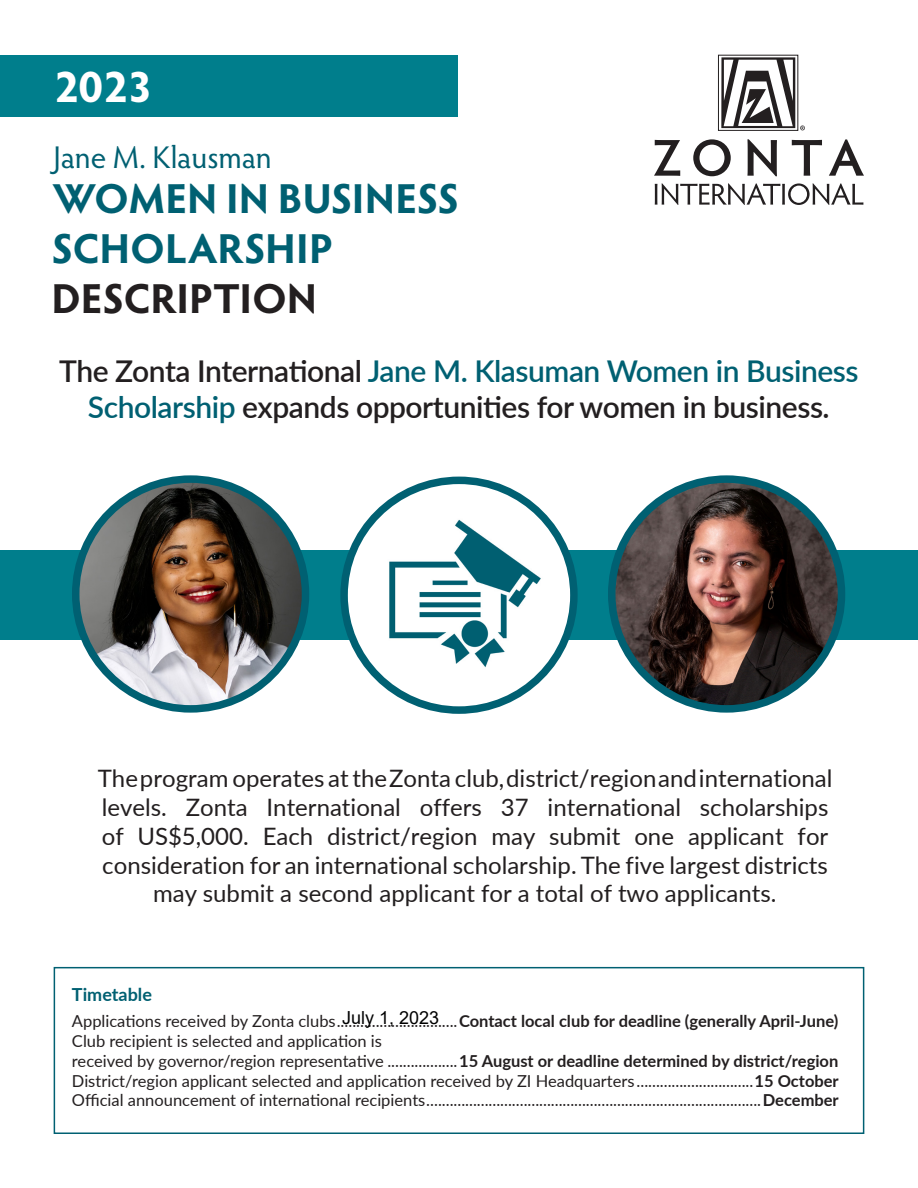
<style>
.page{position:relative;width:918px;height:1188px;background:#fff}
.page>*{position:absolute;margin:0;border:0;box-sizing:border-box;transform-origin:0 0}
.t1{font:700 45px "Hypatia Sans Pro";color:#fff}
.t2{font:700 42px "Hypatia Sans Pro";color:#006072}
.t3{font:700 42px "Hypatia Sans Pro";letter-spacing:-.005em;color:#231f20}
.t4{font:31.5px "Hypatia Sans Pro";color:#006072}
.t5{font:600 30px/36px "Lato";letter-spacing:-.015em;color:#231f20;text-align:center}
.t6{font:24px/28.8px "Lato";color:#231f20;text-align:center}
.t7{font:18px "Arial";color:#000}
.t8{font:700 18px "Lato";color:#006072}
.t9{font:16.5px/19.8px "Lato";color:#231f20}
.s1{color:#006072}
.s2{font-weight:700}
</style>
<div class="page">
<div style="left:1px;top:55px;width:457px;height:62px;background:#007e8c"></div>
<div style="left:0;top:551px;width:918px;height:89px;background:#007e8c"></div>
<img style="left:612px;top:479px;width:230px;height:230px;border-radius:115px">
<div style="left:608px;top:475px;width:237px;height:238px;border:8px solid #006072;border-radius:50%"></div>
<img style="left:76px;top:479px;width:230px;height:230px;border-radius:115px">
<div style="left:72px;top:475px;width:237px;height:238px;border:8px solid #006072;border-radius:50%"></div>
<div style="left:54px;top:967px;width:810px;height:167px;border:2px solid #006072"></div>
<svg style="left:654px;top:140px;width:26px;height:36px"></svg>
<svg style="left:693px;top:139px;width:38px;height:37px"></svg>
<svg style="left:747px;top:139px;width:30px;height:37px"></svg>
<svg style="left:792px;top:140px;width:30px;height:36px"></svg>
<svg style="left:829px;top:139px;width:35px;height:37px"></svg>
<svg style="left:655px;top:183px;width:208px;height:22px"></svg>
<div style="left:718px;top:55px;width:80px;height:76px;border:1px solid #231f20"></div>
<svg style="left:721px;top:57px;width:84px;height:73px"></svg>
<div style="left:344px;top:480px;width:230px;height:230px;background:#fff;border-radius:50%"></div>
<div style="left:340px;top:477px;width:238px;height:237px;border:8px solid #006072;border-radius:50%"></div>
<img style="left:375px;top:509px;width:169px;height:170px;border-radius:85px">
<p class="t1" style="left:54px;top:55px;width:100px">2023</p>
<p class="t4" style="left:54px;top:136px;width:220px">Jane M. Klausman</p>
<p class="t2" style="left:52px;top:168px;width:408px">WOMEN IN BUSINESS</p>
<p class="t2" style="left:51px;top:219px;width:283px">SCHOLARSHIP</p>
<p class="t3" style="left:51px;top:269px;width:267px">DESCRIPTION</p>
<p class="t5" style="left:59px;top:352px;width:801px">The Zonta International <span class="s1">Jane M. Klasuman Women in Business<br>Scholarship</span> expands opportunities for women in business.</p>
<p class="t6" style="left:98px;top:763px;width:736px">The program operates at the Zonta club, district/region and international levels. Zonta International offers 37 international scholarships of US$5,000. Each district/region may submit one applicant for consideration for an international scholarship. The five largest districts may submit a second applicant for a total of two applicants.</p>
<p class="t8" style="left:72px;top:981px;width:81px">Timetable</p>
<p class="t9" style="left:72px;top:1011px;width:768px">Applications received by Zonta clubs...............................<span class="s2">Contact local club for deadline (generally April-June)</span></p>
<p class="t9" style="left:72px;top:1030px;width:768px">Club recipient is selected and application is<br>received by governor/region representative ..................<span class="s2">15 August or deadline determined by district/region</span></p>
<p class="t9" style="left:72px;top:1070px;width:768px">District/region applicant selected and application received by ZI Headquarters ..............................<span class="s2">15 October</span></p>
<p class="t9" style="left:72px;top:1090px;width:768px">Official announcement of international recipients......................................................................................<span class="s2">December</span></p>
<p class="t7" style="left:342px;top:1005px;width:99px">July 1, 2023</p>
</div>
